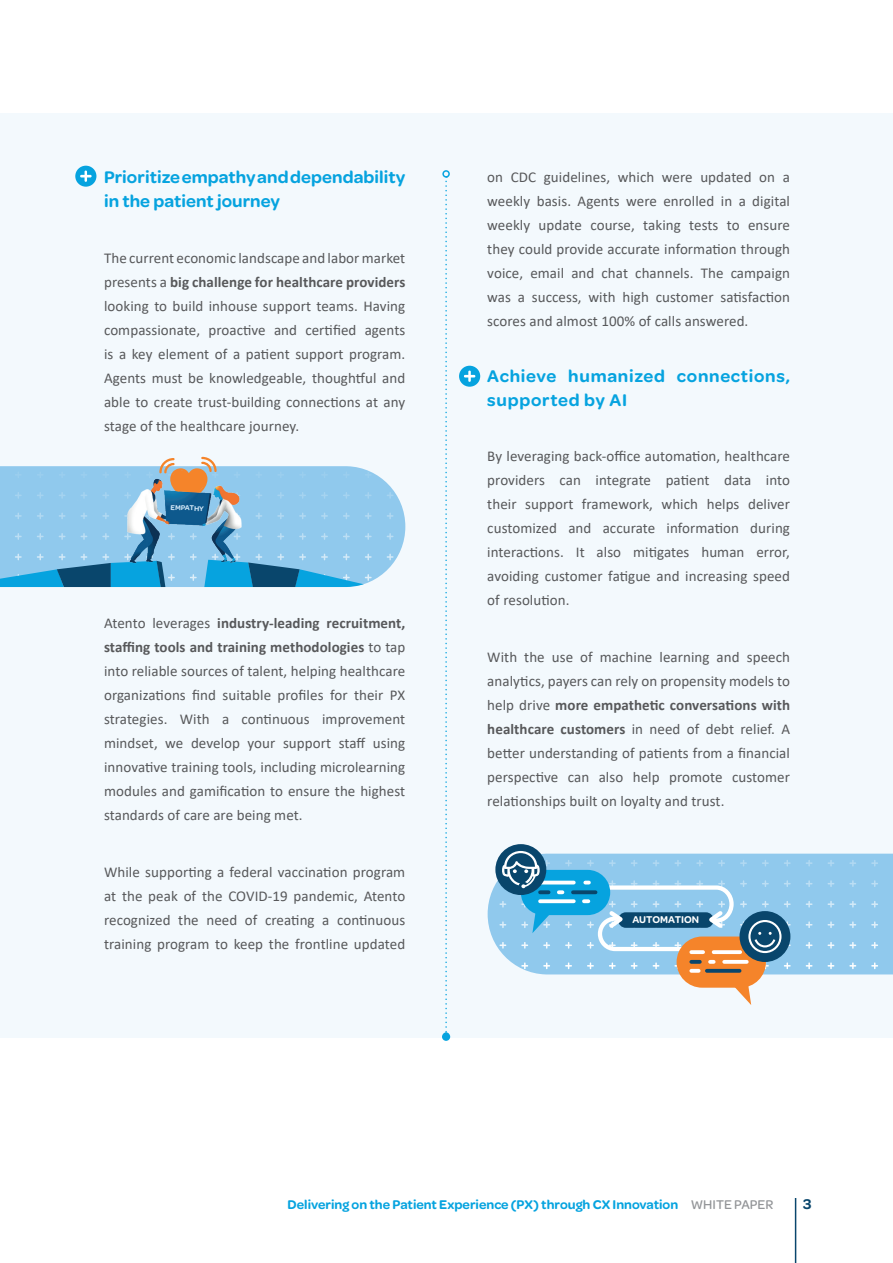
<style>
.page{position:relative;width:893px;height:1263px;background:#fff}
.page>*{position:absolute;margin:0;border:0;box-sizing:border-box;transform-origin:0 0}
.t1{font:600 18px/24px "Omnes";letter-spacing:.005em;color:#06a3df}
.t2{font:600 18px/24px "Omnes";letter-spacing:.04em;color:#06a3df}
.t3{font:15px/24px "Calibri";letter-spacing:.005em;color:#57585a;text-align:justify}
.t4{font:600 15px "Omnes";color:#09466c}
.t5{font:600 13.5px "Omnes";color:#06a3df}
.t6{font:600 10.5px "Omnes";color:#fff}
.t7{font:600 7.5px "Omnes";color:#d1e7f7}
.s1{font-weight:700}
.s2{font-weight:500;color:#939598}
</style>
<div class="page">
<hr style="left:795px;top:1198px;width:1px;height:65px;background:#09466c">
<div style="left:0;top:113px;width:893px;height:924px;background:#f3f9fd"></div>
<div style="left:75px;top:166px;width:21px;height:21px;background:#06a3df;border-radius:50%"></div>
<svg style="left:80px;top:171px;width:12px;height:11px"></svg>
<div style="left:459px;top:366px;width:21px;height:21px;background:#06a3df;border-radius:50%"></div>
<svg style="left:464px;top:371px;width:11px;height:11px"></svg>
<div style="left:442px;top:170px;width:8px;height:8px;border:1px solid #06a3df;border-radius:50%"></div>
<svg style="left:443px;top:176px;width:6px;height:858px"></svg>
<div style="left:442px;top:1033px;width:8px;height:8px;background:#06a3df;border-radius:50%"></div>
<div style="left:488px;top:854px;width:405px;height:120px;background:#90c9ed"></div>
<svg style="left:543px;top:962px;width:7px;height:7px"></svg>
<svg style="left:565px;top:962px;width:7px;height:7px"></svg>
<svg style="left:587px;top:962px;width:7px;height:7px"></svg>
<svg style="left:609px;top:962px;width:7px;height:7px"></svg>
<svg style="left:631px;top:962px;width:7px;height:7px"></svg>
<svg style="left:653px;top:962px;width:6px;height:7px"></svg>
<svg style="left:674px;top:962px;width:4px;height:7px"></svg>
<svg style="left:765px;top:962px;width:4px;height:7px"></svg>
<svg style="left:784px;top:962px;width:7px;height:7px"></svg>
<svg style="left:806px;top:962px;width:6px;height:7px"></svg>
<svg style="left:828px;top:962px;width:6px;height:7px"></svg>
<svg style="left:849px;top:962px;width:7px;height:7px"></svg>
<svg style="left:871px;top:962px;width:7px;height:7px"></svg>
<svg style="left:543px;top:942px;width:7px;height:7px"></svg>
<svg style="left:565px;top:942px;width:7px;height:7px"></svg>
<svg style="left:806px;top:942px;width:6px;height:7px"></svg>
<svg style="left:828px;top:942px;width:6px;height:7px"></svg>
<svg style="left:849px;top:942px;width:7px;height:7px"></svg>
<svg style="left:871px;top:942px;width:7px;height:7px"></svg>
<svg style="left:565px;top:921px;width:7px;height:7px"></svg>
<svg style="left:806px;top:921px;width:6px;height:7px"></svg>
<svg style="left:828px;top:921px;width:6px;height:7px"></svg>
<svg style="left:849px;top:921px;width:7px;height:7px"></svg>
<svg style="left:871px;top:921px;width:7px;height:7px"></svg>
<svg style="left:806px;top:901px;width:6px;height:6px"></svg>
<svg style="left:828px;top:901px;width:6px;height:6px"></svg>
<svg style="left:849px;top:901px;width:7px;height:6px"></svg>
<svg style="left:871px;top:901px;width:7px;height:6px"></svg>
<svg style="left:806px;top:880px;width:6px;height:7px"></svg>
<svg style="left:828px;top:880px;width:6px;height:7px"></svg>
<svg style="left:849px;top:880px;width:7px;height:7px"></svg>
<svg style="left:871px;top:880px;width:7px;height:7px"></svg>
<svg style="left:565px;top:860px;width:7px;height:6px"></svg>
<svg style="left:587px;top:860px;width:7px;height:6px"></svg>
<svg style="left:609px;top:860px;width:7px;height:6px"></svg>
<svg style="left:631px;top:860px;width:7px;height:6px"></svg>
<svg style="left:653px;top:860px;width:6px;height:6px"></svg>
<svg style="left:674px;top:860px;width:7px;height:6px"></svg>
<svg style="left:696px;top:860px;width:7px;height:6px"></svg>
<svg style="left:718px;top:860px;width:7px;height:6px"></svg>
<svg style="left:740px;top:860px;width:7px;height:6px"></svg>
<svg style="left:762px;top:860px;width:7px;height:6px"></svg>
<svg style="left:784px;top:860px;width:7px;height:6px"></svg>
<svg style="left:806px;top:860px;width:6px;height:6px"></svg>
<svg style="left:828px;top:860px;width:6px;height:6px"></svg>
<svg style="left:849px;top:860px;width:7px;height:6px"></svg>
<svg style="left:871px;top:860px;width:7px;height:6px"></svg>
<svg style="left:499px;top:962px;width:7px;height:7px"></svg>
<svg style="left:521px;top:962px;width:7px;height:7px"></svg>
<svg style="left:499px;top:942px;width:7px;height:7px"></svg>
<svg style="left:521px;top:942px;width:7px;height:7px"></svg>
<svg style="left:499px;top:921px;width:7px;height:7px"></svg>
<svg style="left:499px;top:901px;width:7px;height:6px"></svg>
<div style="left:521px;top:870px;width:89px;height:45px;background:#06a3df;border-radius:23px"></div>
<svg style="left:521px;top:901px;width:31px;height:32px"></svg>
<hr style="left:540px;top:881px;width:34px;height:3px;background:#fff">
<svg style="left:559px;top:880px;width:13px;height:14px"></svg>
<svg style="left:573px;top:890px;width:11px;height:4px"></svg>
<svg style="left:540px;top:899px;width:34px;height:4px"></svg>
<div style="left:495px;top:844px;width:51px;height:51px;background:#09466c;border-radius:50%"></div>
<svg style="left:499px;top:851px;width:51px;height:43px"></svg>
<div style="left:677px;top:936px;width:89px;height:52px;background:#f5842a;border-radius:26px"></div>
<svg style="left:729px;top:985px;width:22px;height:20px"></svg>
<div style="left:739px;top:911px;width:51px;height:51px;background:#09466c;border-radius:50%"></div>
<hr style="left:691px;top:950px;width:12px;height:4px;background:#fff">
<hr style="left:714px;top:950px;width:26px;height:4px;background:#fff">
<svg style="left:710px;top:960px;width:15px;height:9px"></svg>
<svg style="left:724px;top:960px;width:23px;height:4px"></svg>
<svg style="left:691px;top:960px;width:11px;height:13px"></svg>
<svg style="left:707px;top:969px;width:33px;height:4px"></svg>
<svg style="left:584px;top:880px;width:207px;height:73px"></svg>
<svg style="left:0;top:466px;width:405px;height:115px;background:#9dcfef"></svg>
<svg style="left:387px;top:574px;width:6px;height:7px"></svg>
<svg style="left:387px;top:554px;width:6px;height:6px"></svg>
<svg style="left:344px;top:533px;width:6px;height:7px"></svg>
<svg style="left:365px;top:533px;width:7px;height:7px"></svg>
<svg style="left:387px;top:533px;width:6px;height:7px"></svg>
<svg style="left:344px;top:513px;width:6px;height:6px"></svg>
<svg style="left:365px;top:513px;width:7px;height:6px"></svg>
<svg style="left:387px;top:513px;width:6px;height:6px"></svg>
<svg style="left:344px;top:492px;width:6px;height:7px"></svg>
<svg style="left:365px;top:492px;width:7px;height:7px"></svg>
<svg style="left:387px;top:492px;width:6px;height:7px"></svg>
<svg style="left:344px;top:471px;width:6px;height:7px"></svg>
<svg style="left:365px;top:471px;width:7px;height:7px"></svg>
<svg style="left:387px;top:471px;width:6px;height:7px"></svg>
<svg style="left:15px;top:533px;width:7px;height:7px"></svg>
<svg style="left:15px;top:513px;width:7px;height:6px"></svg>
<svg style="left:15px;top:492px;width:7px;height:7px"></svg>
<svg style="left:15px;top:471px;width:7px;height:7px"></svg>
<svg style="left:0;top:554px;width:34px;height:33px"></svg>
<svg style="left:344px;top:554px;width:28px;height:33px"></svg>
<img style="left:34px;top:466px;width:310px;height:121px">
<svg style="left:146px;top:456px;width:73px;height:43px"></svg>
<p class="t1" style="left:104px;top:164px;width:303px">Prioritize empathy and dependability in the patient journey</p>
<p class="t3" style="left:104px;top:245px;width:303px">The current economic landscape and labor market presents a <span class="s1">big challenge for healthcare providers </span>looking to build inhouse support teams. Having compassionate, proactive and certified agents is a key element of a patient support program.<br>Agents must be knowledgeable, thoughtful and able to create trust-building connections at any stage of the healthcare journey.</p>
<p class="t7" style="left:171px;top:502px;width:35px;rotate:2deg">EMPATHY</p>
<p class="t3" style="left:104px;top:611px;width:303px">Atento leverages <span class="s1">industry-leading recruitment, staffing tools and training methodologies</span> to tap into reliable sources of talent, helping healthcare organizations find suitable profiles for their PX strategies. With a continuous improvement mindset, we develop your support staff using innovative training tools, including microlearning modules and gamification to ensure the highest standards of care are being met.</p>
<p class="t3" style="left:104px;top:859px;width:303px">While supporting a federal vaccination program at the peak of the COVID-19 pandemic, Atento recognized the need of creating a continuous training program to keep the frontline updated</p>
<p class="t3" style="left:487px;top:164px;width:304px">on CDC guidelines, which were updated on a weekly basis. Agents were enrolled in a digital weekly update course, taking tests to ensure they could provide accurate information through voice, email and chat channels. The campaign was a success, with high customer satisfaction scores and almost 100% of calls answered.</p>
<p class="t2" style="left:487px;top:363px;width:304px">Achieve humanized connections, supported by AI</p>
<p class="t3" style="left:487px;top:444px;width:304px">By leveraging back-office automation, healthcare providers can integrate patient data into their support framework, which helps deliver customized and accurate information during interactions. It also mitigates human error, avoiding customer fatigue and increasing speed of resolution.</p>
<p class="t3" style="left:487px;top:644px;width:304px">With the use of machine learning and speech analytics, payers can rely on propensity models to help drive <span class="s1">more empathetic conversations with healthcare customers</span> in need of debt relief. A better understanding of patients from a financial perspective can also help promote customer relationships built on loyalty and trust.</p>
<p class="t6" style="left:632px;top:912px;width:68px">AUTOMATION</p>
<p class="t5" style="left:288px;top:1194px;width:487px">Delivering on the Patient Experience (PX) through CX Innovation <span class="s2">WHITE PAPER</span></p>
<p class="t4" style="left:803px;top:1193px;width:10px">3</p>
</div>
